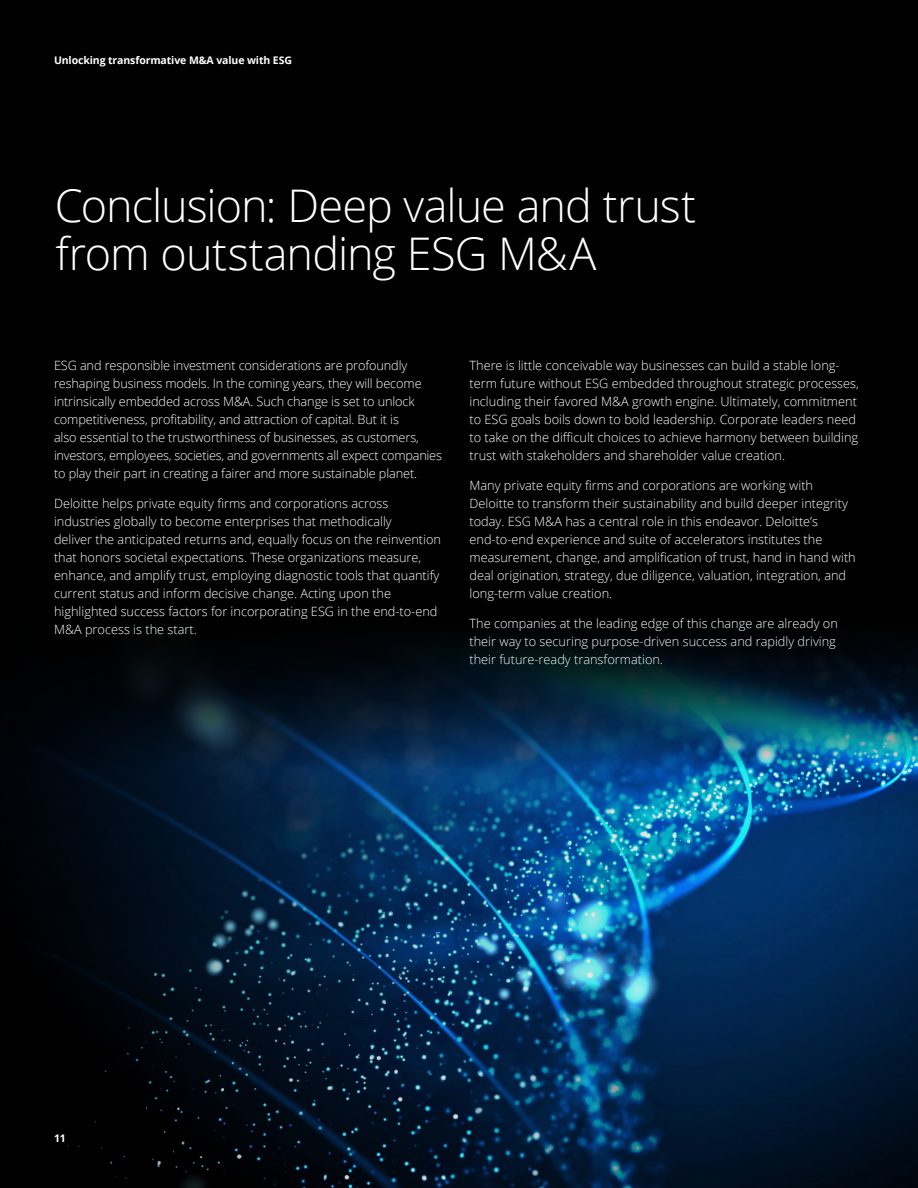
<style>
.page{position:relative;width:918px;height:1188px;background:#010101}
.page>*{position:absolute;margin:0;border:0;box-sizing:border-box;transform-origin:0 0}
.Quote_pullout_large{font:300 45px/48px "Open Sans";letter-spacing:-.02em;color:#fff}
.Body_Text{font:300 12.75px/18px "Open Sans";color:#fff}
.Brochure_title___Lef{font:700 10.5px "Open Sans";letter-spacing:-.01em;color:#fff}
</style>
<div class="page">
<img style="left:18px;top:645px;width:900px;height:543px">
<p class="Brochure_title___Lef" style="left:54px;top:53px;width:239px">Unlocking transformative M&amp;A value with ESG</p>
<p class="Quote_pullout_large" style="left:55px;top:180px;width:643px">Conclusion: Deep value and trust from outstanding ESG M&amp;A</p>
<p class="Body_Text" style="left:54px;top:356px;width:389px">ESG and responsible investment considerations are profoundly reshaping business models. In the coming years, they will become intrinsically embedded across M&amp;A. Such change is set to unlock competitiveness, profitability, and attraction of capital. But it is<br>also essential to the trustworthiness of businesses, as customers, investors, employees, societies, and governments all expect companies to play their part in creating a fairer and more sustainable planet.</p>
<p class="Body_Text" style="left:54px;top:494px;width:389px">Deloitte helps private equity firms and corporations across industries globally to become enterprises that methodically<br>deliver the anticipated returns and, equally focus on the reinvention that honors societal expectations. These organizations measure, enhance, and amplify trust, employing diagnostic tools that quantify current status and inform decisive change. Acting upon the highlighted success factors for incorporating ESG in the end-to-end M&amp;A process is the start.</p>
<p class="Body_Text" style="left:470px;top:357px;width:391px">There is little conceivable way businesses can build a stable long&shy;term future without ESG embedded throughout strategic processes, including their favored M&amp;A growth engine. Ultimately, commitment to ESG goals boils down to bold leadership. Corporate leaders need to take on the difficult choices to achieve harmony between building trust with stakeholders and shareholder value creation.</p>
<p class="Body_Text" style="left:470px;top:477px;width:388px">Many private equity firms and corporations are working with Deloitte to transform their sustainability and build deeper integrity today. ESG M&amp;A has a central role in this endeavor. Deloitte’s end-to-end experience and suite of accelerators institutes the measurement, change, and amplification of trust, hand in hand with deal origination, strategy, due diligence, valuation, integration, and long-term value creation.</p>
<p class="Body_Text" style="left:470px;top:615px;width:370px">The companies at the leading edge of this change are already on their way to securing purpose-driven success and rapidly driving their future-ready transformation.</p>
<p class="Brochure_title___Lef" style="left:54px;top:1131px;width:13px">11</p>
</div>
